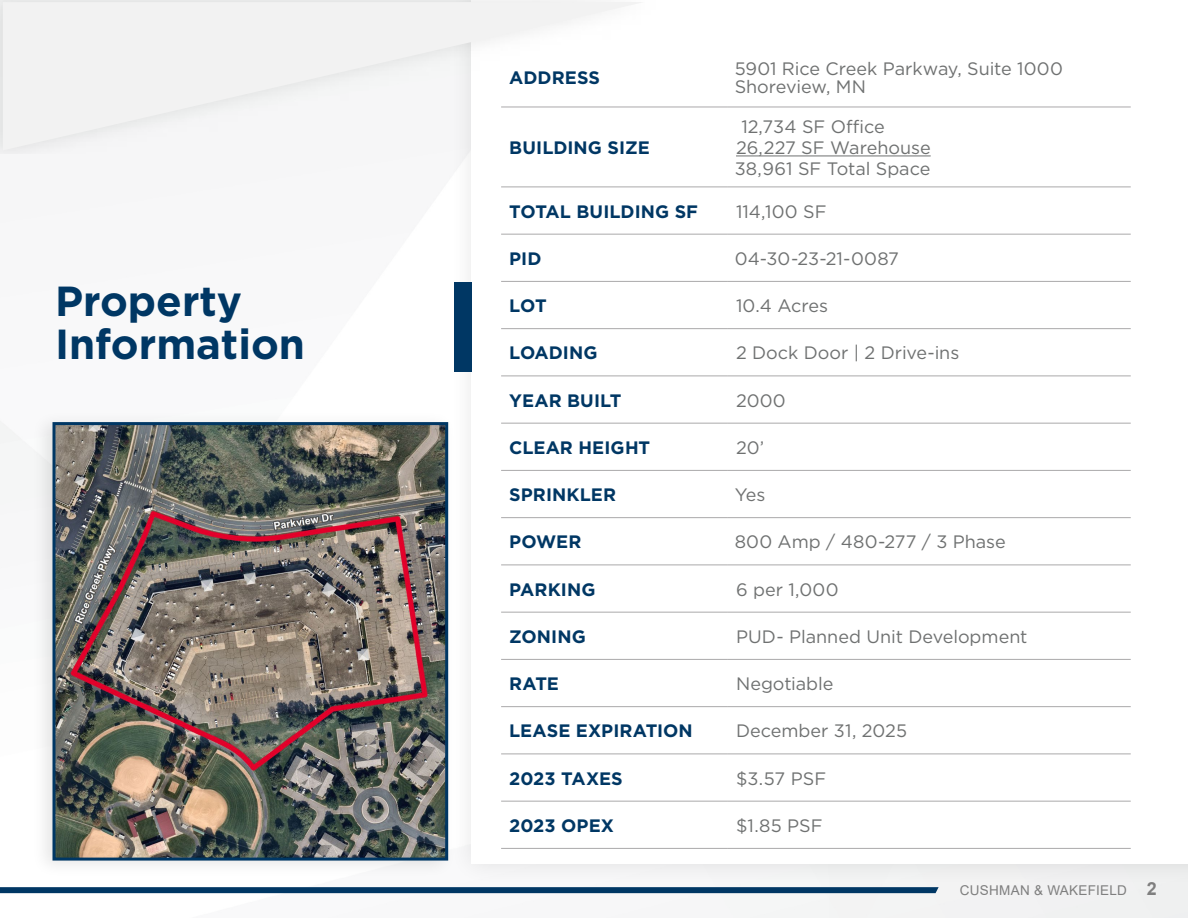
<style>
.page{position:relative;width:1188px;height:918px;background:#fff}
.page>*{position:absolute;margin:0;border:0;box-sizing:border-box;transform-origin:0 0}
.t1{font:700 42px/43.5px "Gotham";color:#003764}
.t2{font:18px/21px "Gotham";color:#6f7171}
.t3{font:700 18px "Gotham";letter-spacing:.005em;color:#003764}
.t4{font:13.5px "Arial";letter-spacing:.02em;color:#7f7f7f}
.s1{font-weight:700;font-size:18px}
</style>
<div class="page">
<img style="left:0;top:153px;width:1188px;height:765px">
<div style="left:449px;top:0;width:739px;height:887px;background:#f3f4f4"></div>
<div style="left:472px;top:0;width:716px;height:864px;background:#fff"></div>
<svg style="left:3px;top:2px;width:641px;height:148px;fill:#f2f2f2"></svg>
<div style="left:454px;top:282px;width:18px;height:90px;background:#003764"></div>
<div style="left:0;top:887px;width:937px;height:6px;background:#003764"></div>
<div style="left:31px;top:409px;width:426px;height:469px;background:#000;opacity:.1"></div>
<img style="left:56px;top:426px;width:388px;height:431px">
<div style="left:52px;top:422px;width:396px;height:439px;border:3px solid #003764"></div>
<hr style="left:728px;top:107px;width:403px;height:1px;background:#aaa9aa">
<hr style="left:501px;top:107px;width:227px;height:1px;background:#aaa9aa">
<hr style="left:501px;top:187px;width:227px;height:1px;background:#aaa9aa">
<hr style="left:728px;top:187px;width:403px;height:1px;background:#aaa9aa">
<hr style="left:501px;top:234px;width:227px;height:1px;background:#aaa9aa">
<hr style="left:728px;top:234px;width:403px;height:1px;background:#aaa9aa">
<hr style="left:501px;top:281px;width:227px;height:1px;background:#aaa9aa">
<hr style="left:728px;top:281px;width:403px;height:1px;background:#aaa9aa">
<hr style="left:501px;top:328px;width:227px;height:1px;background:#aaa9aa">
<hr style="left:728px;top:328px;width:403px;height:1px;background:#aaa9aa">
<hr style="left:501px;top:376px;width:227px;height:1px;background:#aaa9aa">
<hr style="left:728px;top:376px;width:403px;height:1px;background:#aaa9aa">
<hr style="left:501px;top:423px;width:227px;height:1px;background:#aaa9aa">
<hr style="left:728px;top:423px;width:403px;height:1px;background:#aaa9aa">
<hr style="left:501px;top:470px;width:227px;height:1px;background:#aaa9aa">
<hr style="left:728px;top:470px;width:403px;height:1px;background:#aaa9aa">
<hr style="left:501px;top:517px;width:227px;height:1px;background:#aaa9aa">
<hr style="left:728px;top:517px;width:403px;height:1px;background:#aaa9aa">
<hr style="left:501px;top:565px;width:227px;height:1px;background:#aaa9aa">
<hr style="left:728px;top:565px;width:403px;height:1px;background:#aaa9aa">
<hr style="left:501px;top:612px;width:227px;height:1px;background:#aaa9aa">
<hr style="left:728px;top:612px;width:403px;height:1px;background:#aaa9aa">
<hr style="left:501px;top:659px;width:227px;height:1px;background:#aaa9aa">
<hr style="left:501px;top:706px;width:227px;height:1px;background:#aaa9aa">
<hr style="left:501px;top:754px;width:227px;height:1px;background:#aaa9aa">
<hr style="left:501px;top:801px;width:227px;height:1px;background:#aaa9aa">
<hr style="left:501px;top:848px;width:227px;height:1px;background:#aaa9aa">
<hr style="left:728px;top:659px;width:403px;height:1px;background:#aaa9aa">
<hr style="left:728px;top:706px;width:403px;height:1px;background:#aaa9aa">
<hr style="left:728px;top:754px;width:403px;height:1px;background:#aaa9aa">
<hr style="left:728px;top:801px;width:403px;height:1px;background:#aaa9aa">
<hr style="left:728px;top:848px;width:403px;height:1px;background:#aaa9aa">
<hr style="left:736px;top:155px;width:195px;height:1px;background:#6f7171">
<h1 class="t1" style="left:55px;top:279px;width:252px">Property<br>Information</h1>
<p class="t3" style="left:509px;top:66px;width:92px">ADDRESS</p>
<p class="t2" style="left:735px;top:59px;width:330px;line-height:18px">5901 Rice Creek Parkway, Suite 1000<br>Shoreview, MN</p>
<p class="t3" style="left:509px;top:136px;width:142px">BUILDING SIZE</p>
<p class="t2" style="left:735px;top:116px;width:198px;text-indent:7px">12,734 SF Office<br>26,227 SF Warehouse<br>38,961 SF Total Space</p>
<p class="t3" style="left:509px;top:199px;width:190px">TOTAL BUILDING SF</p>
<p class="t2" style="left:736px;top:200px;width:92px">114,100 SF</p>
<p class="t3" style="left:509px;top:247px;width:34px">PID</p>
<p class="t2" style="left:735px;top:248px;width:166px">04-30-23-21-0087</p>
<p class="t3" style="left:509px;top:294px;width:39px">LOT</p>
<p class="t2" style="left:736px;top:295px;width:93px">10.4 Acres</p>
<p class="t3" style="left:509px;top:341px;width:90px">LOADING</p>
<p class="t2" style="left:736px;top:342px;width:225px">2 Dock Door | 2 Drive-ins</p>
<p class="t3" style="left:509px;top:388px;width:114px">YEAR BUILT</p>
<p class="t2" style="left:736px;top:389px;width:51px">2000</p>
<p class="t3" style="left:509px;top:436px;width:143px">CLEAR HEIGHT</p>
<p class="t2" style="left:736px;top:437px;width:30px">20’</p>
<p class="t3" style="left:509px;top:483px;width:109px">SPRINKLER</p>
<p class="t2" style="left:735px;top:484px;width:32px">Yes</p>
<p class="t3" style="left:509px;top:530px;width:74px">POWER</p>
<p class="t2" style="left:735px;top:531px;width:273px">800 Amp / 480-277 / 3 Phase</p>
<p class="t3" style="left:509px;top:577px;width:88px">PARKING</p>
<p class="t2" style="left:736px;top:578px;width:104px">6 per 1,000</p>
<p class="t3" style="left:509px;top:625px;width:78px">ZONING</p>
<p class="t2" style="left:736px;top:626px;width:293px">PUD- Planned Unit Development</p>
<p class="t3" style="left:509px;top:672px;width:51px">RATE</p>
<p class="t2" style="left:736px;top:673px;width:99px">Negotiable</p>
<p class="t3" style="left:509px;top:719px;width:185px">LEASE EXPIRATION</p>
<p class="t2" style="left:736px;top:720px;width:173px">December 31, 2025</p>
<p class="t3" style="left:509px;top:766px;width:115px">2023 TAXES</p>
<p class="t2" style="left:736px;top:767px;width:92px">$3.57 PSF</p>
<p class="t3" style="left:509px;top:814px;width:106px">2023 OPEX</p>
<p class="t2" style="left:736px;top:815px;width:88px">$1.85 PSF</p>
<p class="t4" style="left:960px;top:881px;width:199px">CUSHMAN &amp; WAKEFIELD <span class="s1">2</span></p>
</div>
